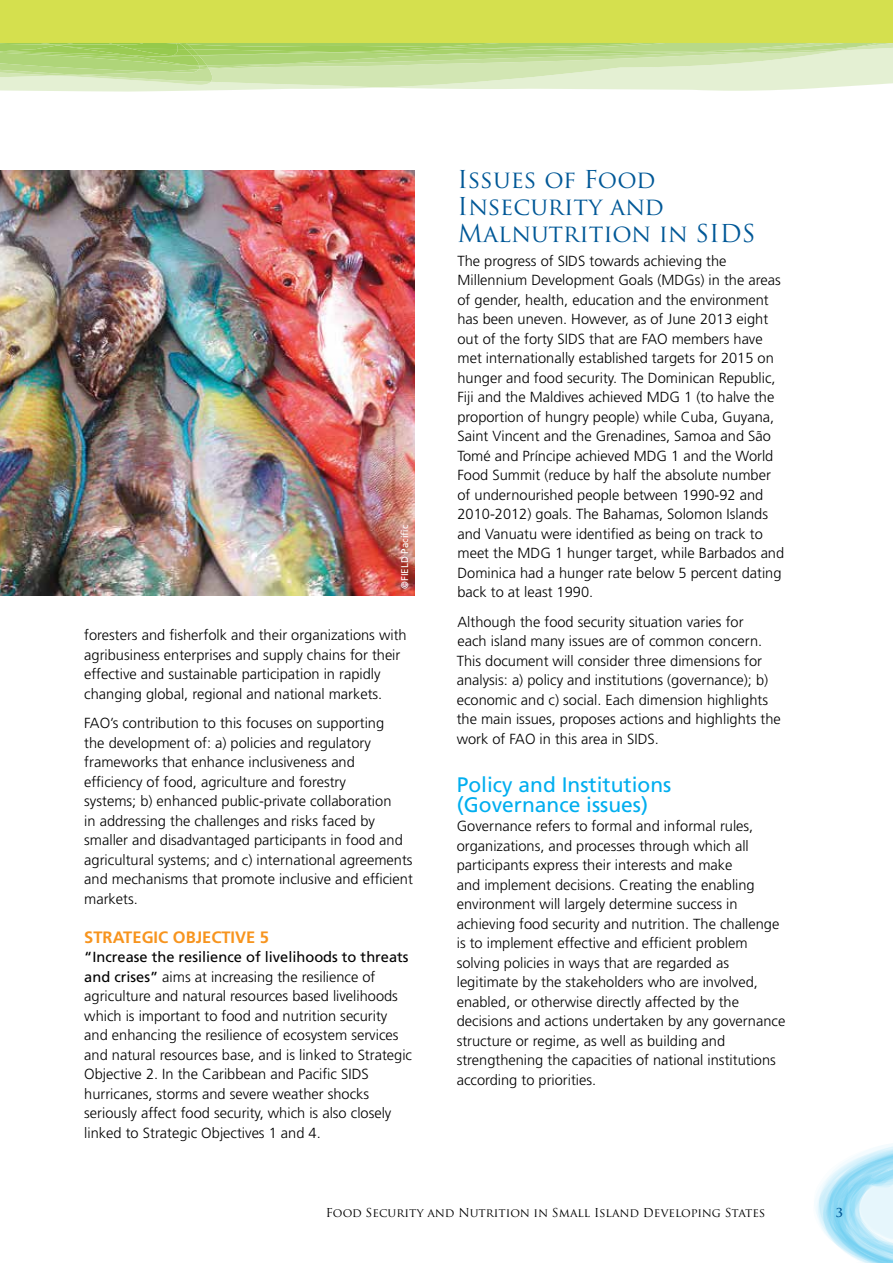
<style>
.page{position:relative;width:893px;height:1263px;background:#fff}
.page>*{position:absolute;margin:0;border:0;box-sizing:border-box;transform-origin:0 0}
.t1{font:24px/27px "Trajan Pro";color:#005897}
.t2{font:21px/19.5px "Frutiger LT Std";color:#00aeef}
.t3{font:700 16.5px "Frutiger LT Std";color:#f7941e}
.t4{font:300 14.7px/19.5px "Frutiger LT Std";color:#000}
.t5{font:12px "Trajan Pro";color:#000}
.t6{font:700 12px "Trajan Pro";color:#005897}
.t7{font:9.75px "Frutiger LT Std";color:#fff}
.s1{font-weight:400}
</style>
<div class="page">
<img style="left:0;top:170px;width:415px;height:425px">
<svg style="left:814px;top:1143px;width:79px;height:120px"></svg>
<svg style="left:0;top:43px;width:893px;height:49px;background:#cce3aa"></svg>
<div style="left:0;top:0;width:893px;height:43px;background:#d5e04e"></div>
<p class="t7" style="left:399px;top:589px;width:66px;rotate:-90deg">©FIELD Pacific</p>
<p class="t4" style="left:84px;top:626px;width:324px">foresters and fisherfolk and their organizations with agribusiness enterprises and supply chains for their effective and sustainable participation in rapidly changing global, regional and national markets.</p>
<p class="t4" style="left:84px;top:713px;width:330px">FAO’s contribution to this focuses on supporting<br>the development of: a) policies and regulatory frameworks that enhance inclusiveness and efficiency of food, agriculture and forestry<br>systems; b) enhanced public-private collaboration<br>in addressing the challenges and risks faced by smaller and disadvantaged participants in food and agricultural systems; and c) international agreements and mechanisms that promote inclusive and efficient markets.</p>
<p class="t3" style="left:84px;top:927px;width:186px">STRATEGIC OBJECTIVE 5</p>
<p class="t4" style="left:84px;top:947px;width:329px"><span class="s1">“Increase the resilience of livelihoods to threats and crises”</span> aims at increasing the resilience of agriculture and natural resources based livelihoods which is important to food and nutrition security and enhancing the resilience of ecosystem services and natural resources base, and is linked to Strategic Objective 2. In the Caribbean and Pacific SIDS hurricanes, storms and severe weather shocks seriously affect food security, which is also closely linked to Strategic Objectives 1 and 4.</p>
<h1 class="t1" style="left:457px;top:166px;width:299px">Issues of Food<br>Insecurity and<br>Malnutrition in SIDS</h1>
<p class="t4" style="left:457px;top:251px;width:328px">The progress of SIDS towards achieving the Millennium Development Goals (MDGs) in the areas of gender, health, education and the environment has been uneven. However, as of June 2013 eight out of the forty SIDS that are FAO members have met internationally established targets for 2015 on hunger and food security. The Dominican Republic, Fiji and the Maldives achieved MDG 1 (to halve the proportion of hungry people) while Cuba, Guyana, Saint Vincent and the Grenadines, Samoa and São Tomé and Príncipe achieved MDG 1 and the World Food Summit (reduce by half the absolute number of undernourished people between 1990-92 and 2010-2012) goals. The Bahamas, Solomon Islands and Vanuatu were identified as being on track to meet the MDG 1 hunger target, while Barbados and Dominica had a hunger rate below 5 percent dating back to at least 1990.</p>
<p class="t4" style="left:457px;top:612px;width:326px">Although the food security situation varies for<br>each island many issues are of common concern.<br>This document will consider three dimensions for analysis: a) policy and institutions (governance); b) economic and c) social. Each dimension highlights the main issues, proposes actions and highlights the work of FAO in this area in SIDS.</p>
<h2 class="t2" style="left:457px;top:775px;width:216px">Policy and Institutions (Governance issues)</h2>
<p class="t4" style="left:457px;top:817px;width:330px">Governance refers to formal and informal rules, organizations, and processes through which all participants express their interests and make<br>and implement decisions. Creating the enabling environment will largely determine success in achieving food security and nutrition. The challenge is to implement effective and efficient problem solving policies in ways that are regarded as legitimate by the stakeholders who are involved, enabled, or otherwise directly affected by the decisions and actions undertaken by any governance structure or regime, as well as building and strengthening the capacities of national institutions according to priorities.</p>
<p class="t5" style="left:326px;top:1205px;width:441px">Food Security and Nutrition in Small Island Developing States</p>
<p class="t6" style="left:836px;top:1205px;width:9px">3</p>
</div>
